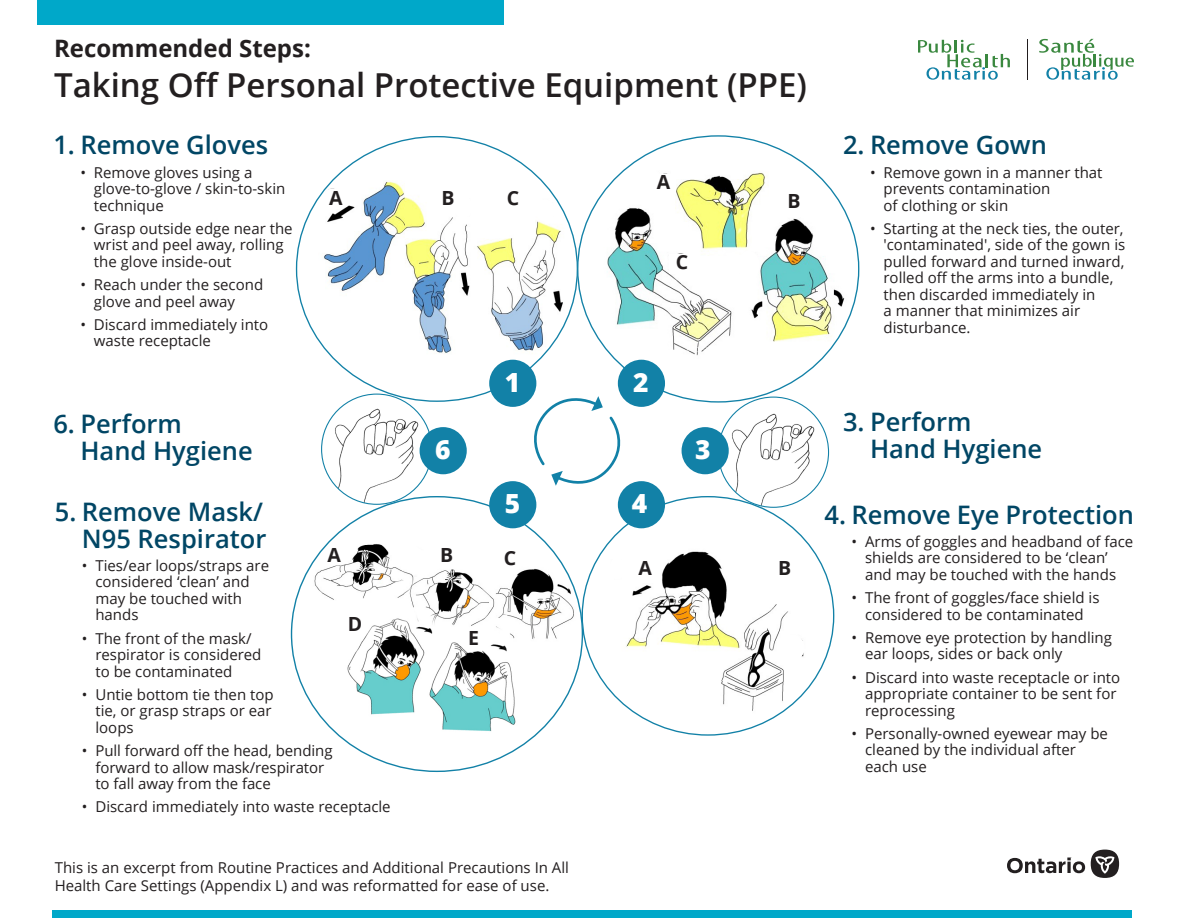
<style>
.page{position:relative;width:1188px;height:918px;background:#fff}
.page>*{position:absolute;margin:0;border:0;box-sizing:border-box;transform-origin:0 0}
.Heading_1{font:600 33px "Open Sans";color:#231f20}
.t1{font:800 26.4px "Open Sans";color:#fff}
.t2{font:600 25.5px/27px "Open Sans";color:#014665}
.Heading_1-2{font:700 24px "Open Sans";color:#231f20}
.t3{font:700 19.5px "Open Sans";color:#231f20}
.Body_Text{font:15px/16.5px "Open Sans";color:#231f20}
</style>
<div class="page">
<img style="left:318px;top:174px;width:248px;height:212px">
<img style="left:578px;top:163px;width:281px;height:218px">
<img style="left:729px;top:412px;width:88px;height:95px">
<div style="left:582px;top:497px;width:252px;height:238px;background:#fff;border-radius:50%"></div>
<img style="left:593px;top:542px;width:241px;height:193px">
<img style="left:302px;top:532px;width:280px;height:234px">
<img style="left:333px;top:407px;width:87px;height:97px">
<svg style="left:918px;top:40px;width:92px;height:40px"></svg>
<hr style="left:1027px;top:39px;width:1px;height:41px;background:#211d1e">
<svg style="left:1039px;top:39px;width:95px;height:41px"></svg>
<svg style="left:1007px;top:858px;width:78px;height:15px"></svg>
<div style="left:1091px;top:850px;width:28px;height:28px;background:#231f20;border-radius:50%"></div>
<svg style="left:1095px;top:856px;width:19px;height:18px"></svg>
<div style="left:682px;top:427px;width:47px;height:47px;background:#1281a7;border-radius:50%"></div>
<div style="left:618px;top:481px;width:47px;height:47px;background:#1281a7;border-radius:50%"></div>
<div style="left:782px;top:193px;width:25px;height:20px;background:#fff"></div>
<div style="left:465px;top:628px;width:18px;height:20px;background:#fff;border-radius:6px"></div>
<div style="left:737px;top:251px;width:23px;height:29px;background:#fff;border-radius:50%"></div>
<svg style="left:533px;top:393px;width:88px;height:93px"></svg>
<div style="left:420px;top:427px;width:47px;height:47px;background:#1281a7;border-radius:50%"></div>
<div style="left:489px;top:481px;width:47px;height:47px;background:#1281a7;border-radius:50%"></div>
<div style="left:618px;top:360px;width:47px;height:47px;background:#1281a7;border-radius:50%"></div>
<div style="left:489px;top:360px;width:47px;height:47px;background:#1281a7;border-radius:50%"></div>
<div style="left:651px;top:174px;width:25px;height:19px;background:#fff"></div>
<div style="left:670px;top:254px;width:24px;height:19px;background:#fff"></div>
<div style="left:325px;top:188px;width:24px;height:20px;background:#fff;border-radius:7px"></div>
<div style="left:437px;top:188px;width:25px;height:20px;background:#fff;border-radius:7px"></div>
<div style="left:502px;top:188px;width:24px;height:20px;background:#fff;border-radius:7px"></div>
<div style="left:634px;top:559px;width:25px;height:19px;background:#fff;border-radius:7px"></div>
<div style="left:773px;top:559px;width:25px;height:22px;background:#fff;border-radius:9px"></div>
<div style="left:609px;top:557px;width:16px;height:23px;background:#fff;border-radius:50%"></div>
<div style="left:779px;top:634px;width:26px;height:27px;background:#fff;border-radius:50%"></div>
<div style="left:325px;top:546px;width:20px;height:19px;background:#fff;border-radius:8px"></div>
<div style="left:437px;top:546px;width:21px;height:17px;background:#fff;border-radius:6px"></div>
<div style="left:501px;top:548px;width:20px;height:17px;background:#fff;border-radius:6px"></div>
<div style="left:345px;top:614px;width:21px;height:18px;background:#fff;border-radius:6px"></div>
<div style="left:536px;top:199px;width:19px;height:23px;background:#fff;border-radius:50%"></div>
<div style="left:454px;top:196px;width:19px;height:22px;background:#fff;border-radius:50%"></div>
<div style="left:38px;top:0;width:466px;height:24px;background:#00a8c9"></div>
<div style="left:52px;top:911px;width:1080px;height:7px;background:#00a8c9"></div>
<h1 class="Heading_1-2" style="left:54px;top:31px;width:258px">Recommended Steps:</h1>
<h1 class="Heading_1" style="left:54px;top:62px;width:755px">Taking Off Personal Protective Equipment (PPE)</h1>
<p class="t2" style="left:53px;top:131px;width:216px">1. Remove Gloves</p>
<p class="Body_Text" style="left:94px;top:164px;width:193px;text-indent:-14px">• Remove gloves using a glove-to-glove / skin-to-skin technique</p>
<p class="Body_Text" style="left:94px;top:220px;width:200px;text-indent:-14px">• Grasp outside edge near the wrist and peel away, rolling the glove inside-out</p>
<p class="Body_Text" style="left:94px;top:276px;width:171px;text-indent:-14px">• Reach under the second glove and peel away</p>
<p class="Body_Text" style="left:94px;top:316px;width:176px;text-indent:-14px">• Discard immediately into waste receptacle</p>
<h3 class="t3" style="left:657px;top:168px;width:15px">A</h3>
<h3 class="t3" style="left:329px;top:184px;width:15px">A</h3>
<h3 class="t3" style="left:442px;top:184px;width:15px">B</h3>
<h3 class="t3" style="left:507px;top:184px;width:14px">C</h3>
<h3 class="t3" style="left:788px;top:187px;width:15px">B</h3>
<h3 class="t3" style="left:676px;top:248px;width:14px">C</h3>
<p class="t2" style="left:80px;top:410px;width:174px;text-indent:-27px">6. Perform<br>Hand Hygiene</p>
<h2 class="t1" style="left:435px;top:429px;width:17px">6</h2>
<h2 class="t1" style="left:505px;top:362px;width:17px">1</h2>
<h2 class="t1" style="left:633px;top:362px;width:17px">2</h2>
<h2 class="t1" style="left:695px;top:429px;width:17px">3</h2>
<h2 class="t1" style="left:505px;top:483px;width:17px">5</h2>
<p class="t2" style="left:55px;top:497px;width:213px;text-align:right">5. Remove Mask/<br>N95 Respirator</p>
<p class="Body_Text" style="left:95px;top:557px;width:175px;text-indent:-14px">• Ties/ear loops/straps are considered ‘clean’ and may be touched with hands</p>
<p class="Body_Text" style="left:95px;top:630px;width:168px;text-indent:-14px">• The front of the mask/ respirator is considered to be contaminated</p>
<p class="Body_Text" style="left:95px;top:686px;width:180px;text-indent:-14px">• Untie bottom tie then top tie, or grasp straps or ear loops</p>
<p class="Body_Text" style="left:95px;top:742px;width:239px;text-indent:-14px">• Pull forward off the head, bending forward to allow mask/respirator to fall away from the face</p>
<p class="Body_Text" style="left:82px;top:798px;width:310px">• Discard immediately into waste receptacle</p>
<h3 class="t3" style="left:328px;top:542px;width:15px">A</h3>
<h3 class="t3" style="left:440px;top:542px;width:15px">B</h3>
<h3 class="t3" style="left:504px;top:544px;width:14px">C</h3>
<h3 class="t3" style="left:348px;top:610px;width:16px">D</h3>
<h3 class="t3" style="left:468px;top:624px;width:12px">E</h3>
<p class="Body_Text" style="left:55px;top:858px;width:516px;line-height:18px">This is an excerpt from Routine Practices and Additional Precautions In All<br>Health Care Settings (Appendix L) and was reformatted for ease of use.</p>
<h2 class="t1" style="left:632px;top:483px;width:17px">4</h2>
<h3 class="t3" style="left:638px;top:554px;width:15px">A</h3>
<h3 class="t3" style="left:778px;top:554px;width:15px">B</h3>
<p class="t2" style="left:843px;top:131px;width:206px">2. Remove Gown</p>
<p class="Body_Text" style="left:884px;top:164px;width:221px;text-indent:-14px">• Remove gown in a manner that prevents contamination<br>of clothing or skin</p>
<p class="Body_Text" style="left:884px;top:220px;width:243px;text-indent:-14px">• Starting at the neck ties, the outer, 'contaminated', side of the gown is pulled forward and turned inward, rolled off the arms into a bundle, then discarded immediately in<br>a manner that minimizes air disturbance.</p>
<p class="t2" style="left:870px;top:408px;width:174px;text-indent:-27px">3. Perform<br>Hand Hygiene</p>
<p class="t2" style="left:825px;top:500px;width:311px">4. Remove Eye Protection</p>
<p class="Body_Text" style="left:865px;top:533px;width:270px;text-indent:-14px">• Arms of goggles and headband of face shields are considered to be ‘clean’ and may be touched with the hands</p>
<p class="Body_Text" style="left:852px;top:589px;width:249px;text-align:center">• The front of goggles/face shield is considered to be contaminated</p>
<p class="Body_Text" style="left:865px;top:629px;width:248px;text-indent:-14px">• Remove eye protection by handling ear loops, sides or back only</p>
<p class="Body_Text" style="left:865px;top:669px;width:257px;text-indent:-14px">• Discard into waste receptacle or into appropriate container to be sent for reprocessing</p>
<p class="Body_Text" style="left:865px;top:725px;width:244px;text-indent:-14px">• Personally-owned eyewear may be cleaned by the individual after each use</p>
</div>
